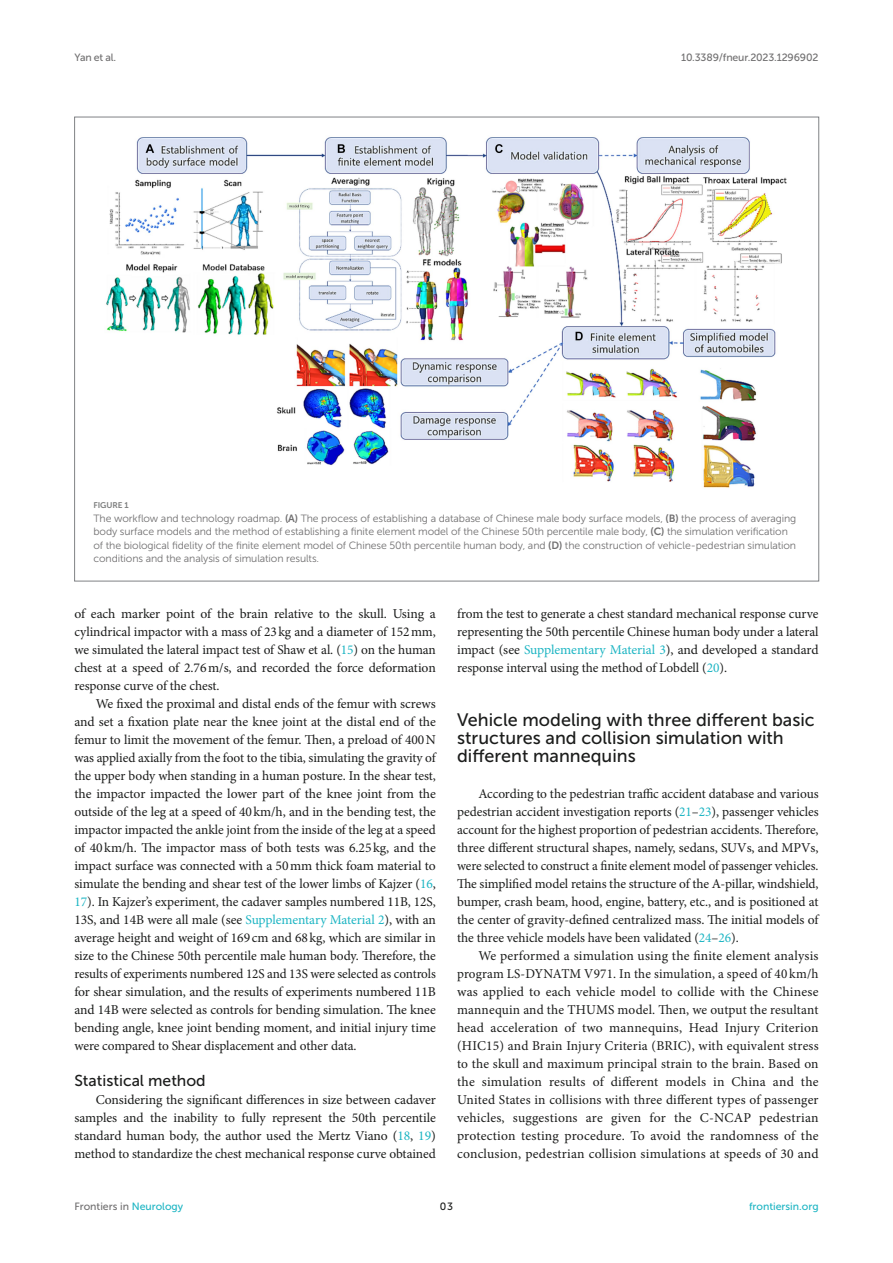
<style>
.page{position:relative;width:893px;height:1263px;background:#fff}
.page>*{position:absolute;margin:0;border:0;box-sizing:border-box;transform-origin:0 0}
.HEAD_2{font:18px/18px "Museo Sans 500";color:#1b1c1b}
.HEAD_3{font:15.75px "Museo Sans 500";color:#1b1c1b}
.TEXT{font:13.5px/18px "Minion Pro";letter-spacing:-.005em;color:#1b1c1b;text-align:justify}
.TEXT_FLUSH{font:13.5px/18px "Minion Pro";letter-spacing:-.005em;color:#1b1c1b;text-align:justify}
.FIG_LEG{font:10.5px/13.5px "Museo Sans 300";letter-spacing:-.01em;color:#706f70}
.t1{font:10.5px "Museo Sans 500";letter-spacing:-.015em;color:#706f70}
.t2{font:10.5px "Museo Sans 500";color:#1db5c3}
.t3{font:10.5px "Museo Sans 500";color:#1b1c1b}
.FIG_HD{font:8.25px "Museo Sans 700";letter-spacing:-.01em;color:#7e7f7f}
.s1{font-family:"Museo Sans 700"}
.s2{color:#1db5c3}
</style>
<div class="page">
<img style="left:106px;top:137px;width:681px;height:351px">
<p class="t1" style="left:74px;top:51px;width:43px">Yan et al.</p>
<p class="t1" style="left:681px;top:51px;width:139px">10.3389/fneur.2023.1296902</p>
<p class="FIG_HD" style="left:94px;top:501px;width:37px">FIGURE 1</p>
<p class="FIG_LEG" style="left:94px;top:511px;width:704px">The workflow and technology roadmap. <span class="s1">(A)</span> The process of establishing a database of Chinese male body surface models, <span class="s1">(B)</span> the process of averaging body surface models and the method of establishing a finite element model of the Chinese 50th percentile male body, <span class="s1">(C)</span> the simulation verification of the biological fidelity of the finite element model of Chinese 50th percentile human body, and <span class="s1">(D)</span> the construction of vehicle-pedestrian simulation conditions and the analysis of simulation results.</p>
<p class="TEXT" style="left:74px;top:605px;width:363px">of each marker point of the brain relative to the skull. Using a cylindrical impactor with a mass of 23kg and a diameter of 152mm, we simulated the lateral impact test of Shaw et al. (<span class="s2">15</span>) on the human chest at a speed of 2.76m/s, and recorded the force deformation response curve of the chest.</p>
<p class="TEXT" style="left:74px;top:695px;width:363px;text-indent:21px">We fixed the proximal and distal ends of the femur with screws and set a fixation plate near the knee joint at the distal end of the femur to limit the movement of the femur. Then, a preload of 400N was applied axially from the foot to the tibia, simulating the gravity of the upper body when standing in a human posture. In the shear test, the impactor impacted the lower part of the knee joint from the outside of the leg at a speed of 40km/h, and in the bending test, the impactor impacted the ankle joint from the inside of the leg at a speed of 40km/h. The impactor mass of both tests was 6.25kg, and the impact surface was connected with a 50mm thick foam material to simulate the bending and shear test of the lower limbs of Kajzer (<span class="s2">16</span>, <span class="s2">17</span>). In Kajzer’s experiment, the cadaver samples numbered 11B, 12S, 13S, and 14B were all male (see <span class="s2">Supplementary Material 2</span>), with an average height and weight of 169cm and 68kg, which are similar in size to the Chinese 50th percentile male human body. Therefore, the results of experiments numbered 12S and 13S were selected as controls for shear simulation, and the results of experiments numbered 11B and 14B were selected as controls for bending simulation. The knee bending angle, knee joint bending moment, and initial injury time were compared to Shear displacement and other data.</p>
<p class="HEAD_3" style="left:74px;top:1072px;width:133px">Statistical method</p>
<p class="TEXT_FLUSH" style="left:74px;top:1091px;width:363px;text-indent:21px">Considering the significant differences in size between cadaver samples and the inability to fully represent the 50th percentile standard human body, the author used the Mertz Viano (<span class="s2">18</span>, <span class="s2">19</span>) method to standardize the chest mechanical response curve obtained</p>
<p class="TEXT_FLUSH" style="left:457px;top:605px;width:363px">from the test to generate a chest standard mechanical response curve representing the 50th percentile Chinese human body under a lateral impact (see <span class="s2">Supplementary Material 3</span>), and developed a standard response interval using the method of Lobdell (<span class="s2">20</span>).</p>
<p class="HEAD_2" style="left:457px;top:711px;width:359px">Vehicle modeling with three different basic structures and collision simulation with different mannequins</p>
<p class="TEXT_FLUSH" style="left:457px;top:785px;width:363px;text-indent:21px">According to the pedestrian traffic accident database and various pedestrian accident investigation reports (<span class="s2">21</span>–<span class="s2">23</span>), passenger vehicles account for the highest proportion of pedestrian accidents. Therefore, three different structural shapes, namely, sedans, SUVs, and MPVs, were selected to construct a finite element model of passenger vehicles.<br>The simplified model retains the structure of the A-pillar, windshield, bumper, crash beam, hood, engine, battery, etc., and is positioned at the center of gravity-defined centralized mass. The initial models of the three vehicle models have been validated (<span class="s2">24</span>–<span class="s2">26</span>).</p>
<p class="TEXT" style="left:457px;top:947px;width:363px;text-indent:21px">We performed a simulation using the finite element analysis program LS-DYNATM V971. In the simulation, a speed of 40 km/h was applied to each vehicle model to collide with the Chinese mannequin and the THUMS model. Then, we output the resultant head acceleration of two mannequins, Head Injury Criterion (HIC15) and Brain Injury Criteria (BRIC), with equivalent stress to the skull and maximum principal strain to the brain. Based on the simulation results of different models in China and the United States in collisions with three different types of passenger vehicles, suggestions are given for the C-NCAP pedestrian protection testing procedure. To avoid the randomness of the conclusion, pedestrian collision simulations at speeds of 30 and</p>
<p class="t1" style="left:74px;top:1200px;width:110px">Frontiers in <span class="s2">Neurology</span></p>
<p class="t3" style="left:440px;top:1200px;width:15px">03</p>
<p class="t2" style="left:749px;top:1200px;width:71px">frontiersin.org</p>
</div>
